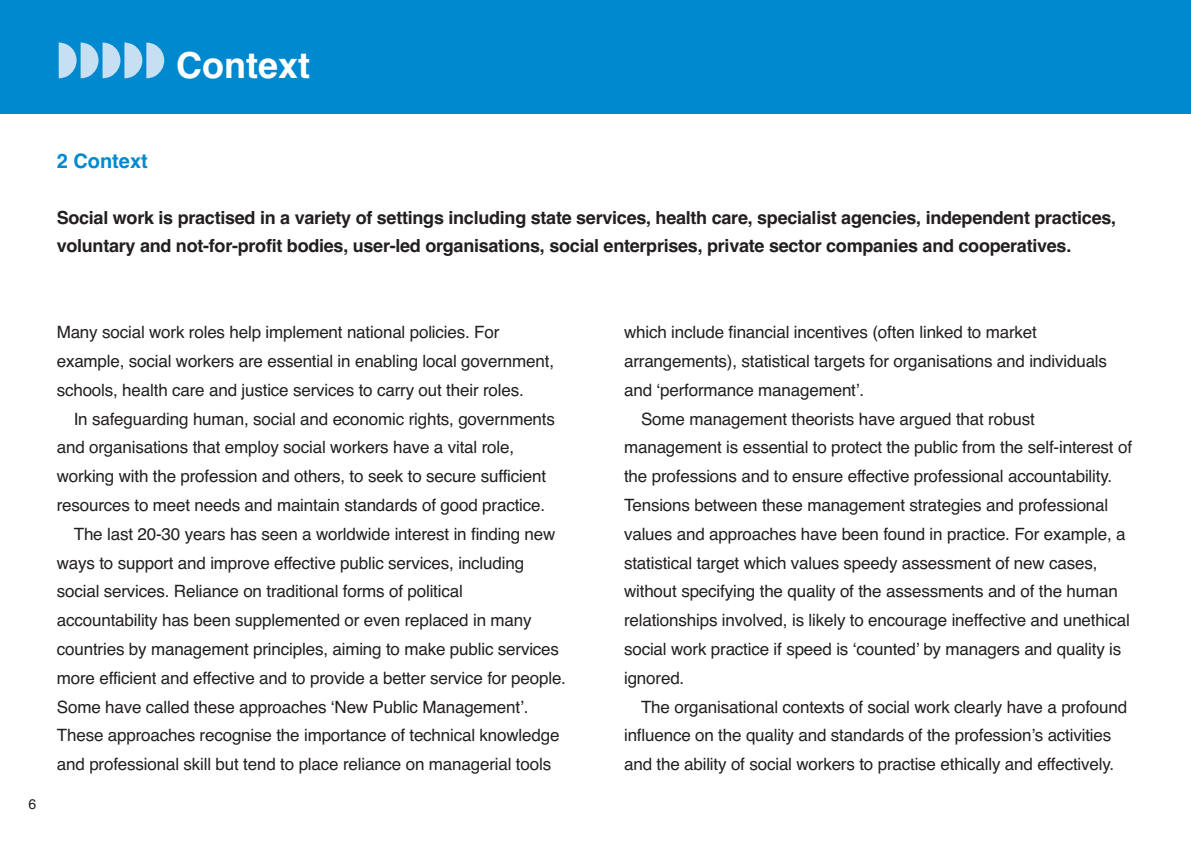
<style>
.page{position:relative;width:1191px;height:842px;background:#fff}
.page>*{position:absolute;margin:0;border:0;box-sizing:border-box;transform-origin:0 0}
.t1{font:700 36px "Helvetica";color:#fff}
.t2{font:700 20px "Helvetica";color:#0089cf}
.t3{font:700 18px/28.8px "Helvetica";letter-spacing:-.015em;color:#231f20}
.t4{font:17px/28.8px "Helvetica";letter-spacing:-.01em;color:#231f20}
.t5{font:14px "Helvetica";color:#231f20}
</style>
<div class="page">
<div style="left:0;top:0;width:1191px;height:113px;background:#0089cf"></div>
<h1 class="t1" style="left:176px;top:44px;width:135px">Context</h1>
<p class="t2" style="left:57px;top:149px;width:93px">2 Context</p>
<p class="t3" style="left:57px;top:203px;width:1061px">Social work is practised in a variety of settings including state services, health care, specialist agencies, independent practices, voluntary and not-for-profit bodies, user-led organisations, social enterprises, private sector companies and cooperatives.</p>
<p class="t5" style="left:28px;top:795px;width:9px">6</p>
<p class="t4" style="left:57px;top:318px;width:499px">Many social work roles help implement national policies. For example, social workers are essential in enabling local government, schools, health care and justice services to carry out their roles.</p>
<p class="t4" style="left:74px;top:404px;width:483px">In safeguarding human, social and economic rights, governments</p>
<p class="t4" style="left:57px;top:433px;width:459px">and organisations that employ social workers have a vital role,</p>
<p class="t4" style="left:57px;top:462px;width:491px">working with the profession and others, to seek to secure sufficient</p>
<p class="t4" style="left:57px;top:491px;width:490px">resources to meet needs and maintain standards of good practice.</p>
<p class="t4" style="left:74px;top:519px;width:483px">The last 20-30 years has seen a worldwide interest in finding new</p>
<p class="t4" style="left:57px;top:548px;width:469px">ways to support and improve effective public services, including</p>
<p class="t4" style="left:57px;top:577px;width:407px">social services. Reliance on traditional forms of political</p>
<p class="t4" style="left:57px;top:606px;width:476px">accountability has been supplemented or even replaced in many</p>
<p class="t4" style="left:57px;top:635px;width:504px">countries by management principles, aiming to make public services</p>
<p class="t4" style="left:57px;top:663px;width:510px">more efficient and effective and to provide a better service for people.</p>
<p class="t4" style="left:57px;top:692px;width:473px">Some have called these approaches ‘New Public Management’.</p>
<p class="t4" style="left:57px;top:721px;width:504px">These approaches recognise the importance of technical knowledge</p>
<p class="t4" style="left:57px;top:750px;width:496px">and professional skill but tend to place reliance on managerial tools</p>
<p class="t4" style="left:624px;top:318px;width:414px">which include financial incentives (often linked to market</p>
<p class="t4" style="left:624px;top:347px;width:484px">arrangements), statistical targets for organisations and individuals</p>
<p class="t4" style="left:624px;top:375px;width:241px">and ‘performance management’.</p>
<p class="t4" style="left:641px;top:404px;width:395px">Some management theorists have argued that robust</p>
<p class="t4" style="left:624px;top:433px;width:509px">management is essential to protect the public from the self-interest of</p>
<p class="t4" style="left:624px;top:462px;width:489px">the professions and to ensure effective professional accountability.</p>
<p class="t4" style="left:624px;top:491px;width:486px">Tensions between these management strategies and professional</p>
<p class="t4" style="left:624px;top:519px;width:503px">values and approaches have been found in practice. For example, a</p>
<p class="t4" style="left:624px;top:548px;width:475px">statistical target which values speedy assessment of new cases,</p>
<p class="t4" style="left:624px;top:577px;width:495px">without specifying the quality of the assessments and of the human</p>
<p class="t4" style="left:624px;top:606px;width:507px">relationships involved, is likely to encourage ineffective and unethical</p>
<p class="t4" style="left:624px;top:635px;width:499px">social work practice if speed is ‘counted’ by managers and quality is</p>
<p class="t4" style="left:624px;top:663px;width:62px">ignored.</p>
<p class="t4" style="left:641px;top:692px;width:488px">The organisational contexts of social work clearly have a profound</p>
<p class="t4" style="left:624px;top:721px;width:489px">influence on the quality and standards of the profession’s activities</p>
<p class="t4" style="left:624px;top:750px;width:492px">and the ability of social workers to practise ethically and effectively.</p>
</div>
